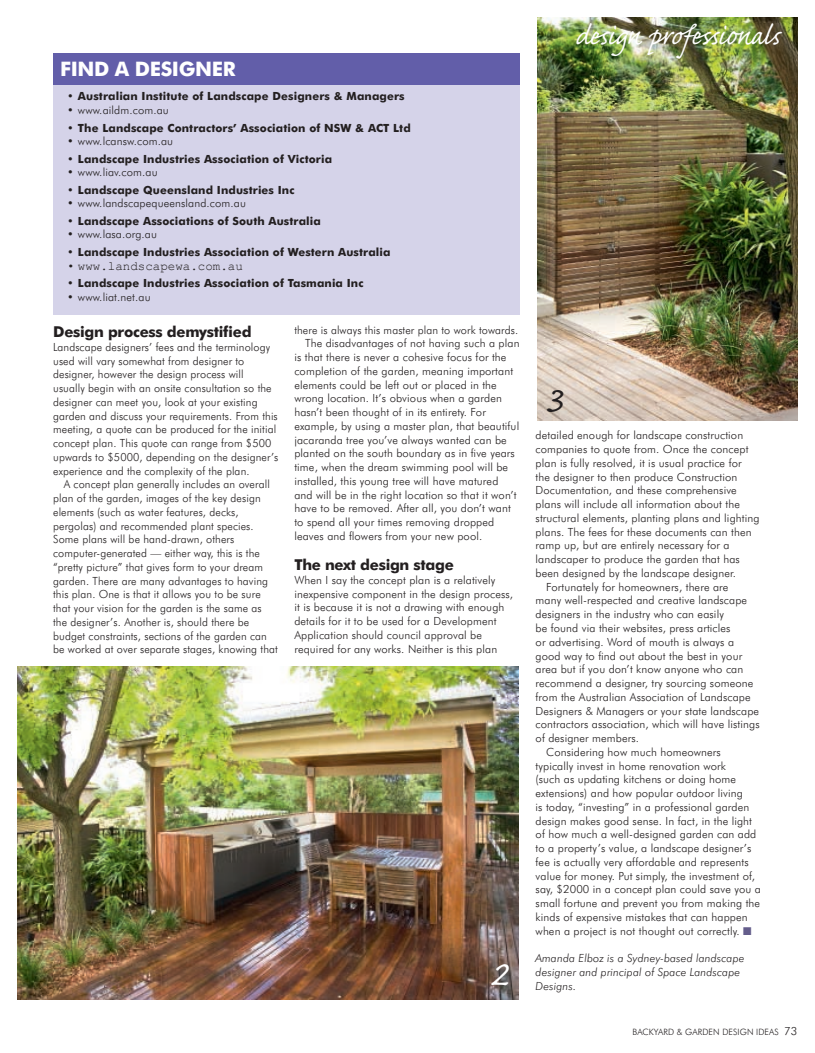
<style>
.page{position:relative;width:815px;height:1053px;background:#fff}
.page>*{position:absolute;margin:0;border:0;box-sizing:border-box;transform-origin:0 0}
.BC{font:46.25px "Caflisch Script";color:#fff}
.BC-2{font:46.25px "Caflisch Script";color:#231f20}
.Run_head{font:35px "Caflisch Script Pro";letter-spacing:-.02em;color:#fff}
.SUBHEAD{font:700 20px "Futura BT";letter-spacing:-.02em;color:#fff}
.SUBHEAD-2{font:700 15px "Futura BT";letter-spacing:-.02em;color:#231f20}
.BC-3{font:12.5px "Courier New";color:#231f20}
.BC-4{font:300 11.25px/13.8px "Futura BT";letter-spacing:.01em;color:#231f20}
.BC-5{font:700 11.25px "Futura BT";letter-spacing:.01em;color:#231f20}
.BC-6{font:italic 300 11.25px/13.8px "Futura BT";letter-spacing:.01em;color:#231f20}
.BC-7{font:300 8.75px "Futura BT";letter-spacing:.01em;color:#231f20}
.s1{color:#645d8b}
</style>
<div class="page">
<img style="left:18px;top:666px;width:500px;height:333px">
<img style="left:537px;top:18px;width:260px;height:402px">
<div style="left:53px;top:71px;width:467px;height:243px;background:#d5d3e9"></div>
<div style="left:53px;top:53px;width:467px;height:31px;background:#625ea9"></div>
<p class="SUBHEAD" style="left:60px;top:57px;width:24px">find</p>
<p class="SUBHEAD" style="left:115px;top:57px;width:122px">a designer</p>
<p class="BC-5" style="left:67px;top:90px;width:339px">• Australian Institute of Landscape Designers &amp; Managers</p>
<p class="BC-4" style="left:67px;top:103px;width:103px">• www.aildm.com.au</p>
<p class="BC-5" style="left:67px;top:121px;width:345px">• The Landscape Contractors’ Association of NSW &amp; ACT Ltd</p>
<p class="BC-4" style="left:67px;top:134px;width:107px">• www.lcansw.com.au</p>
<p class="BC-5" style="left:67px;top:152px;width:266px">• Landscape Industries Association of Victoria</p>
<p class="BC-4" style="left:67px;top:165px;width:92px">• www.liav.com.au</p>
<p class="BC-5" style="left:67px;top:183px;width:229px">• Landscape Queensland Industries Inc</p>
<p class="BC-4" style="left:67px;top:196px;width:180px">• www.landscapequeensland.com.au</p>
<p class="BC-5" style="left:67px;top:214px;width:255px">• Landscape Associations of South Australia</p>
<p class="BC-4" style="left:67px;top:227px;width:91px">• www.lasa.org.au</p>
<p class="BC-5" style="left:67px;top:245px;width:325px">• Landscape Industries Association of Western Australia</p>
<p class="BC-3" style="left:67px;top:258px;width:177px">• www.landscapewa.com.au</p>
<p class="BC-5" style="left:67px;top:276px;width:298px">• Landscape Industries Association of Tasmania Inc</p>
<p class="BC-4" style="left:67px;top:289px;width:85px">• www.liat.net.au</p>
<p class="SUBHEAD-2" style="left:53px;top:322px;width:200px">Design process demystified</p>
<p class="BC-4" style="left:53px;top:340px;width:227px">Landscape designers’ fees and the terminology used will vary somewhat from designer to designer, however the design process will<br>usually begin with an onsite consultation so the designer can meet you, look at your existing garden and discuss your requirements. From this meeting, a quote can be produced for the initial concept plan. This quote can range from $500 upwards to $5000, depending on the designer’s experience and the complexity of the plan.</p>
<p class="BC-4" style="left:53px;top:477px;width:226px;text-indent:11px">A concept plan generally includes an overall plan of the garden, images of the key design elements (such as water features, decks, pergolas) and recommended plant species.<br>Some plans will be hand-drawn, others computer-generated — either way, this is the “pretty picture” that gives form to your dream garden. There are many advantages to having this plan. One is that it allows you to be sure that your vision for the garden is the same as the designer’s. Another is, should there be budget constraints, sections of the garden can be worked at over separate stages, knowing that</p>
<p class="BC-4" style="left:294px;top:322px;width:225px">there is always this master plan to work towards.</p>
<p class="BC-4" style="left:294px;top:336px;width:227px;text-indent:11px">The disadvantages of not having such a plan is that there is never a cohesive focus for the completion of the garden, meaning important elements could be left out or placed in the wrong location. It’s obvious when a garden hasn’t been thought of in its entirety. For example, by using a master plan, that beautiful jacaranda tree you’ve always wanted can be planted on the south boundary as in five years time, when the dream swimming pool will be installed, this young tree will have matured<br>and will be in the right location so that it won’t have to be removed. After all, you don’t want to spend all your times removing dropped leaves and flowers from your new pool.</p>
<p class="SUBHEAD-2" style="left:294px;top:555px;width:161px">The next design stage</p>
<p class="BC-4" style="left:294px;top:572px;width:220px">When I say the concept plan is a relatively inexpensive component in the design process, it is because it is not a drawing with enough details for it to be used for a Development Application should council approval be required for any works. Neither is this plan</p>
<p class="BC" style="left:490px;top:949px;width:19px">2</p>
<p class="Run_head" style="left:575px;top:18px;width:208px">design professionals</p>
<p class="BC-2" style="left:545px;top:377px;width:19px">3</p>
<p class="BC-4" style="left:536px;top:428px;width:225px">detailed enough for landscape construction companies to quote from. Once the concept plan is fully resolved, it is usual practice for<br>the designer to then produce Construction Documentation, and these comprehensive plans will include all information about the structural elements, planting plans and lighting plans. The fees for these documents can then ramp up, but are entirely necessary for a landscaper to produce the garden that has been designed by the landscape designer.</p>
<p class="BC-4" style="left:536px;top:579px;width:226px;text-indent:11px">Fortunately for homeowners, there are<br>many well-respected and creative landscape designers in the industry who can easily<br>be found via their websites, press articles<br>or advertising. Word of mouth is always a good way to find out about the best in your area but if you don’t know anyone who can recommend a designer, try sourcing someone from the Australian Association of Landscape Designers &amp; Managers or your state landscape contractors association, which will have listings of designer members.</p>
<p class="BC-4" style="left:536px;top:744px;width:227px;text-indent:11px">Considering how much homeowners typically invest in home renovation work<br>(such as updating kitchens or doing home extensions) and how popular outdoor living<br>is today, “investing” in a professional garden design makes good sense. In fact, in the light of how much a well-designed garden can add to a property’s value, a landscape designer’s fee is actually very affordable and represents value for money. Put simply, the investment of, say, $2000 in a concept plan could save you a small fortune and prevent you from making the kinds of expensive mistakes that can happen when a project is not thought out correctly. <span class="s1">■</span></p>
<p class="BC-6" style="left:536px;top:951px;width:210px">Amanda Elboz is a Sydney-based landscape designer and principal of Space Landscape<br>Designs.</p>
<p class="BC-7" style="left:632px;top:1026px;width:95px">Backyard &amp; garden Desi</p>
<p class="BC-7" style="left:740px;top:1026px;width:31px">gn Ideas</p>
<p class="BC-4" style="left:784px;top:1024px;width:15px">73</p>
</div>
